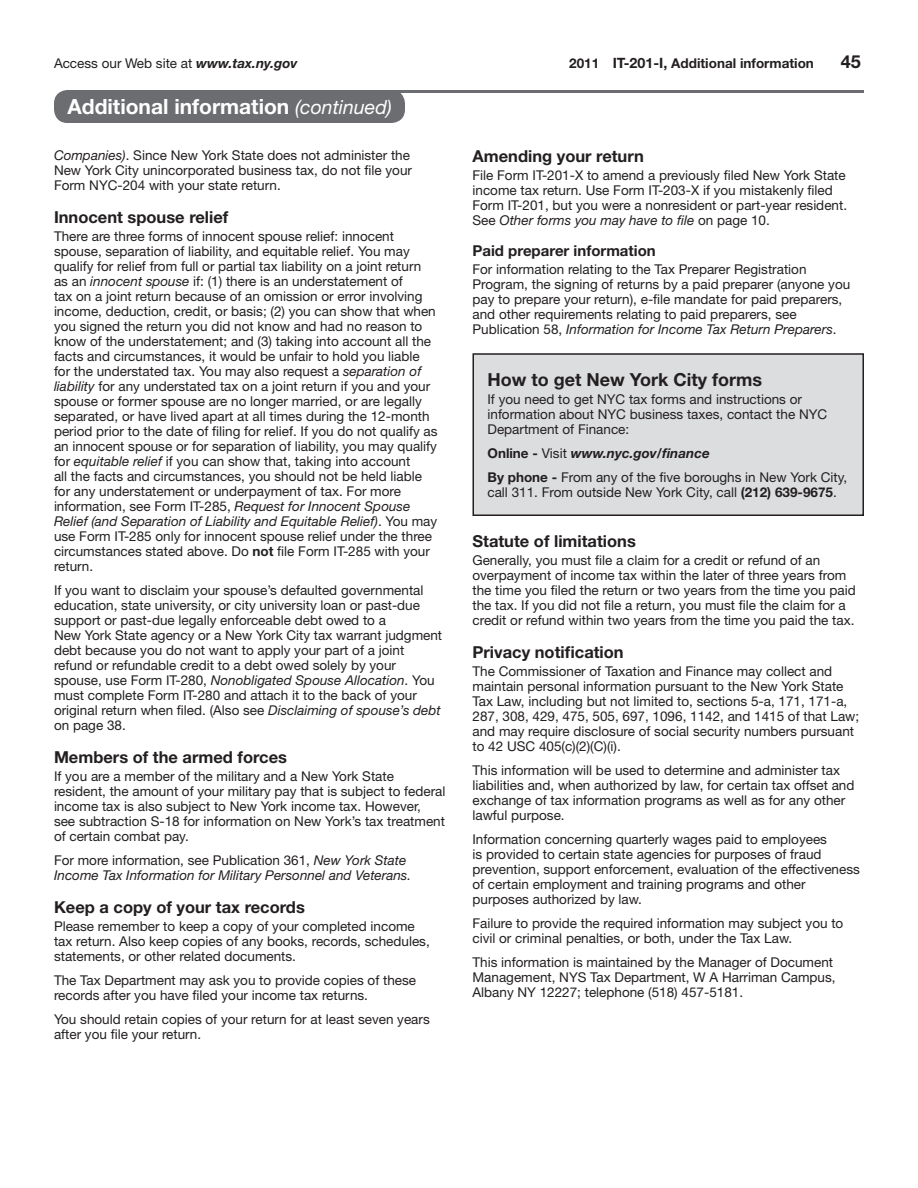
<style>
.page{position:relative;width:918px;height:1188px;background:#fff}
.page>*{position:absolute;margin:0;border:0;box-sizing:border-box;transform-origin:0 0}
.t1{font:700 21px "Helvetica Neue LT Std";color:#fff}
.t2{font:700 18px "Helvetica Neue LT Std";color:#231f20}
.t3{font:700 16.5px "Helvetica Neue LT Std";color:#231f20}
.t4{font:700 15px "Helvetica Neue LT Std";color:#231f20}
.t5{font:13.5px/15px "Helvetica Neue LT Std";color:#231f20}
.t6{font:italic 13.5px/15px "Helvetica Neue LT Std";color:#231f20}
.t7{font:700 13.5px "Helvetica Neue LT Std";color:#231f20}
.s1{font-weight:700;font-style:italic}
.s2{font-size:14.25px}
.s3{font-weight:400;font-style:italic;font-size:19.5px}
.s4{font-style:italic}
.s5{font-weight:700}
.s6{font-style:normal}
</style>
<div class="page">
<hr style="left:316px;top:90px;width:548px;height:3px;background:#6c6d70">
<div style="left:54px;top:90px;width:351px;height:33px;background:#6c6d70;border-radius:14px"></div>
<div style="left:473px;top:354px;width:390px;height:161px;background:#dcdddf"></div>
<div style="left:472px;top:353px;width:392px;height:163px;border:2px solid #231f20"></div>
<p class="t5" style="left:54px;top:56px;width:245px">Access our Web site at <span class="s1">www.tax.ny.gov</span></p>
<p class="t7" style="left:569px;top:55px;width:246px">2011 <span class="s2">IT-201-I,</span> Additional information</p>
<h2 class="t2" style="left:841px;top:51px;width:22px">45</h2>
<h1 class="t1" style="left:68px;top:94px;width:326px">Additional information <span class="s3">(continued)</span></h1>
<p class="t5" style="left:54px;top:147px;width:360px"><span class="s4">Companies)</span>. Since New York State does not administer the<br>New York City unincorporated business tax, do not file your<br>Form NYC-204 with your state return.</p>
<p class="t3" style="left:54px;top:207px;width:176px">Innocent spouse relief</p>
<p class="t5" style="left:54px;top:228px;width:385px">There are three forms of innocent spouse relief: innocent spouse, separation of liability, and equitable relief. You may qualify for relief from full or partial tax liability on a joint return as an <span class="s4">innocent spouse</span> if: (1) there is an understatement of<br>tax on a joint return because of an omission or error involving income, deduction, credit, or basis; (2) you can show that when you signed the return you did not know and had no reason to know of the understatement; and (3) taking into account all the facts and circumstances, it would be unfair to hold you liable for the understated tax. You may also request a <span class="s4">separation of liability</span> for any understated tax on a joint return if you and your spouse or former spouse are no longer married, or are legally separated, or have lived apart at all times during the 12-month period prior to the date of filing for relief. If you do not qualify as an innocent spouse or for separation of liability, you may qualify for <span class="s4">equitable relief</span> if you can show that, taking into account<br>all the facts and circumstances, you should not be held liable for any understatement or underpayment of tax. For more information, see Form IT‑285, <span class="s4">Request for Innocent Spouse Relief (and Separation of Liability and Equitable Relief)</span>. You may use Form IT-285 only for innocent spouse relief under the three circumstances stated above. Do <span class="s5">not</span> file Form IT-285 with your return.</p>
<p class="t5" style="left:54px;top:582px;width:390px">If you want to disclaim your spouse’s defaulted governmental education, state university, or city university loan or past-due support or past-due legally enforceable debt owed to a<br>New York State agency or a New York City tax warrant judgment debt because you do not want to apply your part of a joint refund or refundable credit to a debt owed solely by your spouse, use Form IT-280, <span class="s4">Nonobligated Spouse Allocation</span>. You must complete Form IT-280 and attach it to the back of your original return when filed. (Also see <span class="s4">Disclaiming of spouse’s debt </span>on page 38.</p>
<p class="t3" style="left:54px;top:747px;width:235px">Members of the armed forces</p>
<p class="t5" style="left:54px;top:768px;width:393px">If you are a member of the military and a New York State resident, the amount of your military pay that is subject to federal income tax is also subject to New York income tax. However, see subtraction S-18 for information on New York’s tax treatment of certain combat pay.</p>
<p class="t6" style="left:54px;top:852px;width:359px"><span class="s6">For more information, see Publication 361,</span> New York State<br>Income Tax Information for Military Personnel and Veterans.</p>
<p class="t3" style="left:54px;top:897px;width:252px">Keep a copy of your tax records</p>
<p class="t5" style="left:54px;top:918px;width:377px">Please remember to keep a copy of your completed income tax return. Also keep copies of any books, records, schedules, statements, or other related documents.</p>
<p class="t5" style="left:54px;top:972px;width:364px">The Tax Department may ask you to provide copies of these records after you have filed your income tax returns.</p>
<p class="t5" style="left:54px;top:1011px;width:377px">You should retain copies of your return for at least seven years after you file your return.</p>
<p class="t3" style="left:472px;top:146px;width:173px">Amending your return</p>
<p class="t5" style="left:472px;top:167px;width:376px">File Form IT-201-X to amend a previously filed New York State income tax return. Use Form IT-203-X if you mistakenly filed Form IT-201, but you were a nonresident or part-year resident.<br>See <span class="s4">Other forms you may have to file</span> on page 10.</p>
<p class="t4" style="left:472px;top:242px;width:185px">Paid preparer information</p>
<p class="t5" style="left:472px;top:262px;width:379px">For information relating to the Tax Preparer Registration Program, the signing of returns by a paid preparer (anyone you pay to prepare your return), e‑file mandate for paid preparers, and other requirements relating to paid preparers, see Publication 58, <span class="s4">Information for Income Tax Return Preparers</span>.</p>
<h2 class="t2" style="left:488px;top:368px;width:276px">How to get New York City forms</h2>
<p class="t5" style="left:488px;top:391px;width:341px">If you need to get NYC tax forms and instructions or information about NYC business taxes, contact the NYC<br>Department of Finance:</p>
<p class="t5" style="left:488px;top:441px;width:361px;line-height:24px"><span class="s5">Online -</span> Visit <span class="s1">www.nyc.gov/finance<br></span><span class="s5">By phone -</span> From any of the five boroughs in New York City,</p>
<p class="t5" style="left:488px;top:484px;width:351px">call 311. From outside New York City, call <span class="s5">(212) 639-9675</span>.</p>
<p class="t3" style="left:472px;top:531px;width:165px">Statute of limitations</p>
<p class="t5" style="left:472px;top:553px;width:385px">Generally, you must file a claim for a credit or refund of an overpayment of income tax within the later of three years from the time you filed the return or two years from the time you paid the tax. If you did not file a return, you must file the claim for a credit or refund within two years from the time you paid the tax.</p>
<p class="t3" style="left:472px;top:642px;width:153px">Privacy notification</p>
<p class="t5" style="left:472px;top:664px;width:388px">The Commissioner of Taxation and Finance may collect and maintain personal information pursuant to the New York State Tax Law, including but not limited to, sections 5-a, 171, 171-a, 287, 308, 429, 475, 505, 697, 1096, 1142, and 1415 of that Law; and may require disclosure of social security numbers pursuant to 42 USC 405(c)(2)(C)(i).</p>
<p class="t5" style="left:472px;top:763px;width:384px">This information will be used to determine and administer tax liabilities and, when authorized by law, for certain tax offset and exchange of tax information programs as well as for any other lawful purpose.</p>
<p class="t5" style="left:472px;top:832px;width:389px">Information concerning quarterly wages paid to employees<br>is provided to certain state agencies for purposes of fraud prevention, support enforcement, evaluation of the effectiveness of certain employment and training programs and other purposes authorized by law.</p>
<p class="t5" style="left:472px;top:916px;width:372px">Failure to provide the required information may subject you to civil or criminal penalties, or both, under the Tax Law.</p>
<p class="t5" style="left:472px;top:955px;width:365px">This information is maintained by the Manager of Document<br>Management, NYS Tax Department, W A Harriman Campus,<br>Albany NY 12227; telephone (518) 457-5181.</p>
</div>
